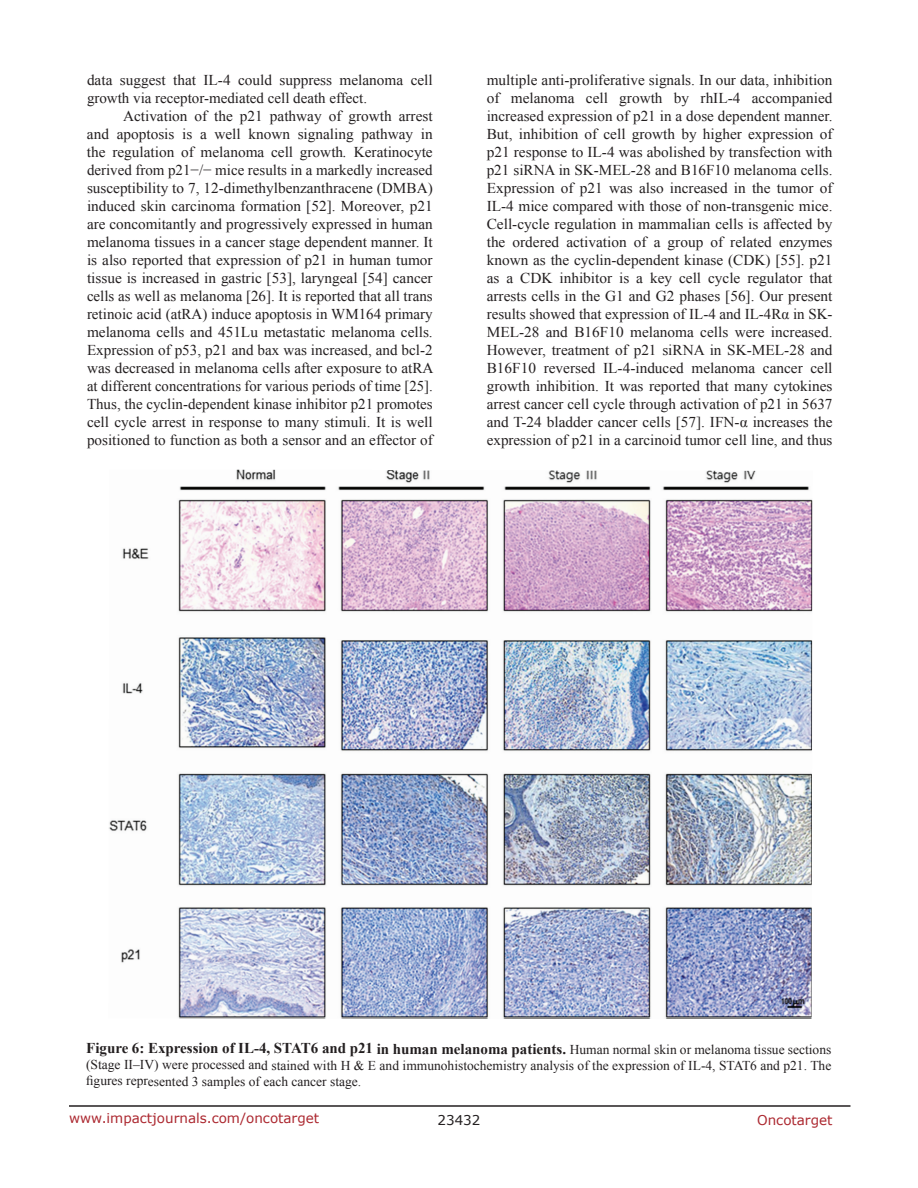
<style>
.page{position:relative;width:918px;height:1188px;background:#fff}
.page>*{position:absolute;margin:0;border:0;box-sizing:border-box;transform-origin:0 0}
.t1{font:15px/18px "Times New Roman";color:#231f20;text-align:justify}
.t2{font:700 15px "Times New Roman";color:#231f20}
.t3{font:13.5px/15.8px "Times New Roman";color:#231f20}
.t4{font:13.5px "Verdana";color:#ac2830}
.t5{font:13.5px "Verdana";color:#231f20}
.s1{font-style:italic}
.s2{font-weight:400;font-size:13.5px}
</style>
<div class="page">
<hr style="left:69px;top:1105px;width:781px;height:2px;background:#231f20">
<img style="left:109px;top:470px;width:704px;height:549px">
<p class="t1" style="left:87px;top:71px;width:347px">data suggest that IL-4 could suppress melanoma cell growth via receptor-mediated cell death effect.</p>
<p class="t1" style="left:87px;top:107px;width:348px;text-indent:36px">Activation of the p21 pathway of growth arrest and apoptosis is a well known signaling pathway in the regulation of melanoma cell growth<span class="s1">.</span> Keratinocyte derived from p21−/− mice results in a markedly increased susceptibility to 7, 12-dimethylbenzanthracene (DMBA) induced skin carcinoma formation [52]. Moreover, p21 are concomitantly and progressively expressed in human melanoma tissues in a cancer stage dependent manner. It is also reported that expression of p21 in human tumor tissue is increased in gastric [53], laryngeal [54] cancer cells as well as melanoma [26]. It is reported that all trans retinoic acid (atRA) induce apoptosis in WM164 primary melanoma cells and 451Lu metastatic melanoma cells.<br>Expression of p53, p21 and bax was increased, and bcl-2 was decreased in melanoma cells after exposure to atRA at different concentrations for various periods of time [25].<br>Thus, the cyclin-dependent kinase inhibitor p21 promotes cell cycle arrest in response to many stimuli. It is well positioned to function as both a sensor and an effector of</p>
<p class="t1" style="left:487px;top:71px;width:347px">multiple anti-proliferative signals. In our data, inhibition of melanoma cell growth by rhIL-4 accompanied increased expression of p21 in a dose dependent manner.<br>But, inhibition of cell growth by higher expression of p21 response to IL-4 was abolished by transfection with p21 siRNA in SK-MEL-28 and B16F10 melanoma cells.<br>Expression of p21 was also increased in the tumor of IL-4 mice compared with those of non-transgenic mice.<br>Cell-cycle regulation in mammalian cells is affected by the ordered activation of a group of related enzymes known as the cyclin-dependent kinase (CDK) [55]. p21 as a CDK inhibitor is a key cell cycle regulator that arrests cells in the G1 and G2 phases [56]. Our present results showed that expression of IL-4 and IL-4Rα in SK-MEL-28 and B16F10 melanoma cells were increased.<br>However, treatment of p21 siRNA in SK-MEL-28 and B16F10 reversed IL-4-induced melanoma cancer cell growth inhibition. It was reported that many cytokines arrest cancer cell cycle through activation of p21 in 5637 and T-24 bladder cancer cells [57]. IFN-α increases the expression of p21 in a carcinoid tumor cell line, and thus</p>
<p class="t2" style="left:86px;top:1038px;width:747px">Figure 6: Expression of IL-4, STAT6 and p21 in human melanoma patients. <span class="s2">Human normal skin or melanoma tissue sections</span></p>
<p class="t3" style="left:86px;top:1057px;width:747px">(Stage II–IV) were processed and stained with H &amp; E and immunohistochemistry analysis of the expression of IL-4, STAT6 and p21. The figures represented 3 samples of each cancer stage.</p>
<p class="t4" style="left:69px;top:1109px;width:252px">www.impactjournals.com/oncotarget</p>
<p class="t5" style="left:438px;top:1111px;width:44px">23432</p>
<p class="t4" style="left:757px;top:1111px;width:77px">Oncotarget</p>
</div>
